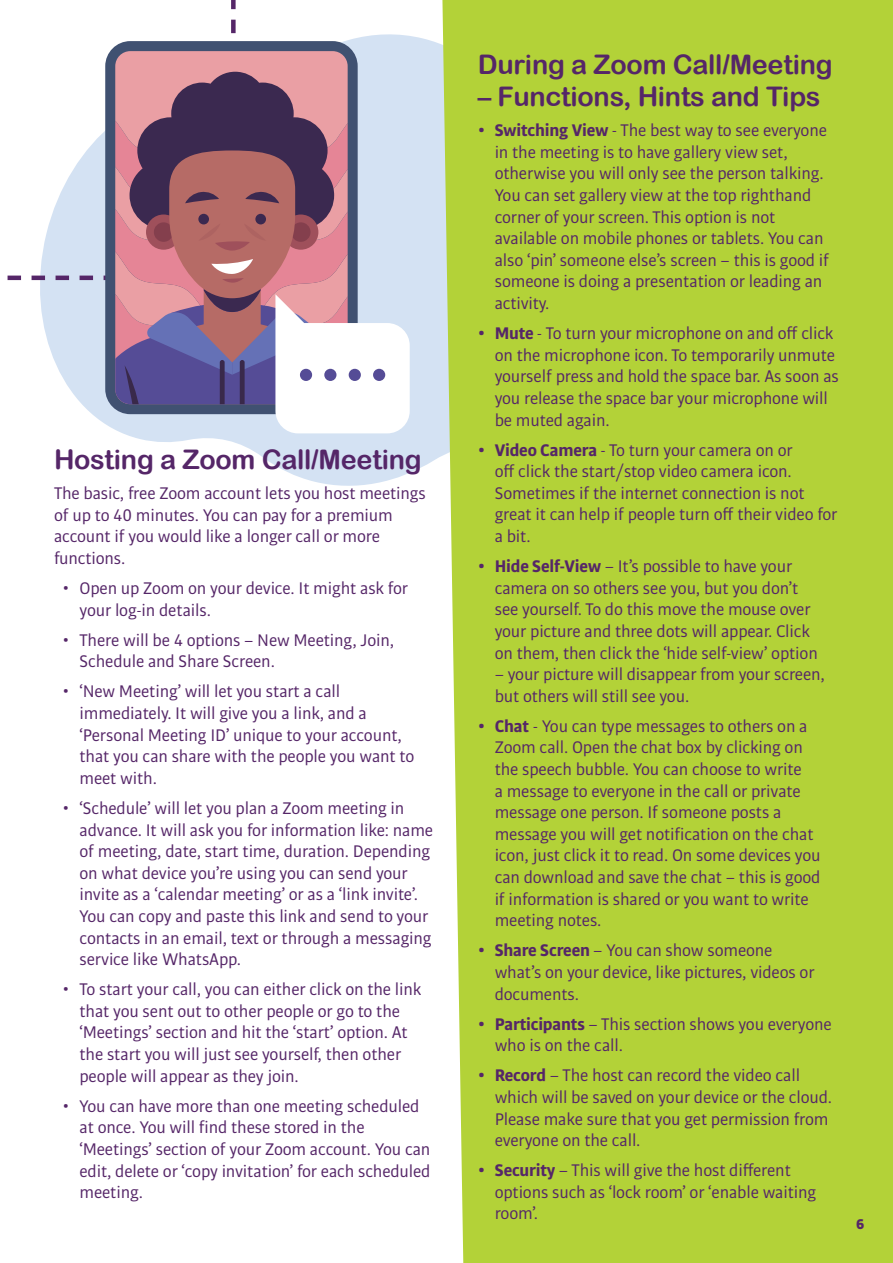
<style>
.page{position:relative;width:893px;height:1263px;background:#fff}
.page>*{position:absolute;margin:0;border:0;box-sizing:border-box;transform-origin:0 0}
.t1{font:27px "Arial Rounded MT Bold";letter-spacing:-.01em;color:#552668}
.t2{font:18px/21.6px "Bulo";letter-spacing:-.01em;color:#552668}
.t3{font:900 15px "Bulo";color:#552668}
.s1{font-weight:700}
</style>
<div class="page">
<svg style="left:115px;top:36px;width:327px;height:450px;fill:#d4e2f3"></svg>
<div style="left:442px;top:0;width:451px;height:1263px;background:#b3d238"></div>
<svg style="left:231px;top:0;width:182px;height:251px"></svg>
<div style="left:105px;top:41px;width:253px;height:373px;background:#405171;border-radius:25px"></div>
<svg style="left:7px;top:51px;width:403px;height:382px"></svg>
<div style="left:300px;top:369px;width:12px;height:12px;background:#554c96;border-radius:50%"></div>
<div style="left:324px;top:369px;width:12px;height:12px;background:#554c96;border-radius:50%"></div>
<div style="left:349px;top:369px;width:12px;height:12px;background:#554c96;border-radius:50%"></div>
<div style="left:373px;top:369px;width:12px;height:12px;background:#554c96;border-radius:50%"></div>
<h1 class="t1" style="left:54px;top:443px;width:369px">Hosting a Zoom Call/Meeting</h1>
<p class="t2" style="left:54px;top:482px;width:373px">The basic, free Zoom account lets you host meetings of up to 40 minutes. You can pay for a premium account if you would like a longer call or more functions.</p>
<p class="t2" style="left:80px;top:577px;width:330px;text-indent:-17px">• Open up Zoom on your device. It might ask for your log-in details.</p>
<p class="t2" style="left:80px;top:629px;width:316px;text-indent:-17px">• There will be 4 options – New Meeting, Join,<br>Schedule and Share Screen.</p>
<p class="t2" style="left:80px;top:680px;width:336px;text-indent:-17px">• ‘New Meeting’ will let you start a call immediately. It will give you a link, and a ‘Personal Meeting ID’ unique to your account, that you can share with the people you want to meet with.</p>
<p class="t2" style="left:80px;top:797px;width:355px;text-indent:-17px">• ‘Schedule’ will let you plan a Zoom meeting in advance. It will ask you for information like: name of meeting, date, start time, duration. Depending on what device you’re using you can send your invite as a ‘calendar meeting’ or as a ‘link invite’.<br>You can copy and paste this link and send to your contacts in an email, text or through a messaging service like WhatsApp.</p>
<p class="t2" style="left:80px;top:978px;width:343px;text-indent:-17px">• To start your call, you can either click on the link that you sent out to other people or go to the ‘Meetings’ section and hit the ‘start’ option. At the start you will just see yourself, then other people will appear as they join.</p>
<p class="t2" style="left:80px;top:1095px;width:353px;text-indent:-17px">• You can have more than one meeting scheduled at once. You will find these stored in the ‘Meetings’ section of your Zoom account. You can edit, delete or ‘copy invitation’ for each scheduled meeting.</p>
<h1 class="t1" style="left:478px;top:48px;width:356px">During a Zoom Call/Meeting</h1>
<h1 class="t1" style="left:478px;top:81px;width:344px">– Functions, Hints and Tips</h1>
<p class="t2" style="left:495px;top:119px;width:336px;text-indent:-17px"><span class="s1">• Switching View</span> - The best way to see everyone in the meeting is to have gallery view set, otherwise you will only see the person talking.<br>You can set gallery view at the top righthand corner of your screen. This option is not available on mobile phones or tablets. You can also ‘pin’ someone else’s screen – this is good if someone is doing a presentation or leading an activity.</p>
<p class="t2" style="left:495px;top:322px;width:346px;text-indent:-17px"><span class="s1">• Mute</span> - To turn your microphone on and off click on the microphone icon. To temporarily unmute yourself press and hold the space bar. As soon as you release the space bar your microphone will be muted again.</p>
<p class="t2" style="left:495px;top:439px;width:344px;text-indent:-17px"><span class="s1">• Video Camera</span> - To turn your camera on or<br>off click the start/stop video camera icon.<br>Sometimes if the internet connection is not great it can help if people turn off their video for a bit.</p>
<p class="t2" style="left:495px;top:555px;width:325px;text-indent:-17px"><span class="s1">• Hide Self-View</span> – It’s possible to have your camera on so others see you, but you don’t see yourself. To do this move the mouse over your picture and three dots will appear. Click on them, then click the ‘hide self-view’ option</p>
<p class="t2" style="left:495px;top:663px;width:332px">– your picture will disappear from your screen, but others will still see you.</p>
<p class="t2" style="left:495px;top:715px;width:327px;text-indent:-17px"><span class="s1">• Chat</span> - You can type messages to others on a Zoom call. Open the chat box by clicking on the speech bubble. You can choose to write<br>a message to everyone in the call or private message one person. If someone posts a message you will get notification on the chat icon, just click it to read. On some devices you can download and save the chat – this is good if information is shared or you want to write meeting notes.</p>
<p class="t2" style="left:495px;top:939px;width:321px;text-indent:-17px"><span class="s1">• Share Screen</span> – You can show someone what’s on your device, like pictures, videos or documents.</p>
<p class="t2" style="left:495px;top:1013px;width:339px;text-indent:-17px"><span class="s1">• Participants</span> – This section shows you everyone who is on the call.</p>
<p class="t2" style="left:495px;top:1064px;width:339px;text-indent:-17px"><span class="s1">• Record</span> – The host can record the video call which will be saved on your device or the cloud.<br>Please make sure that you get permission from everyone on the call.</p>
<p class="t2" style="left:495px;top:1159px;width:323px;text-indent:-17px"><span class="s1">• Security</span> – This will give the host different options such as ‘lock room’ or ‘enable waiting room’.</p>
<p class="t3" style="left:856px;top:1214px;width:10px">6</p>
</div>
